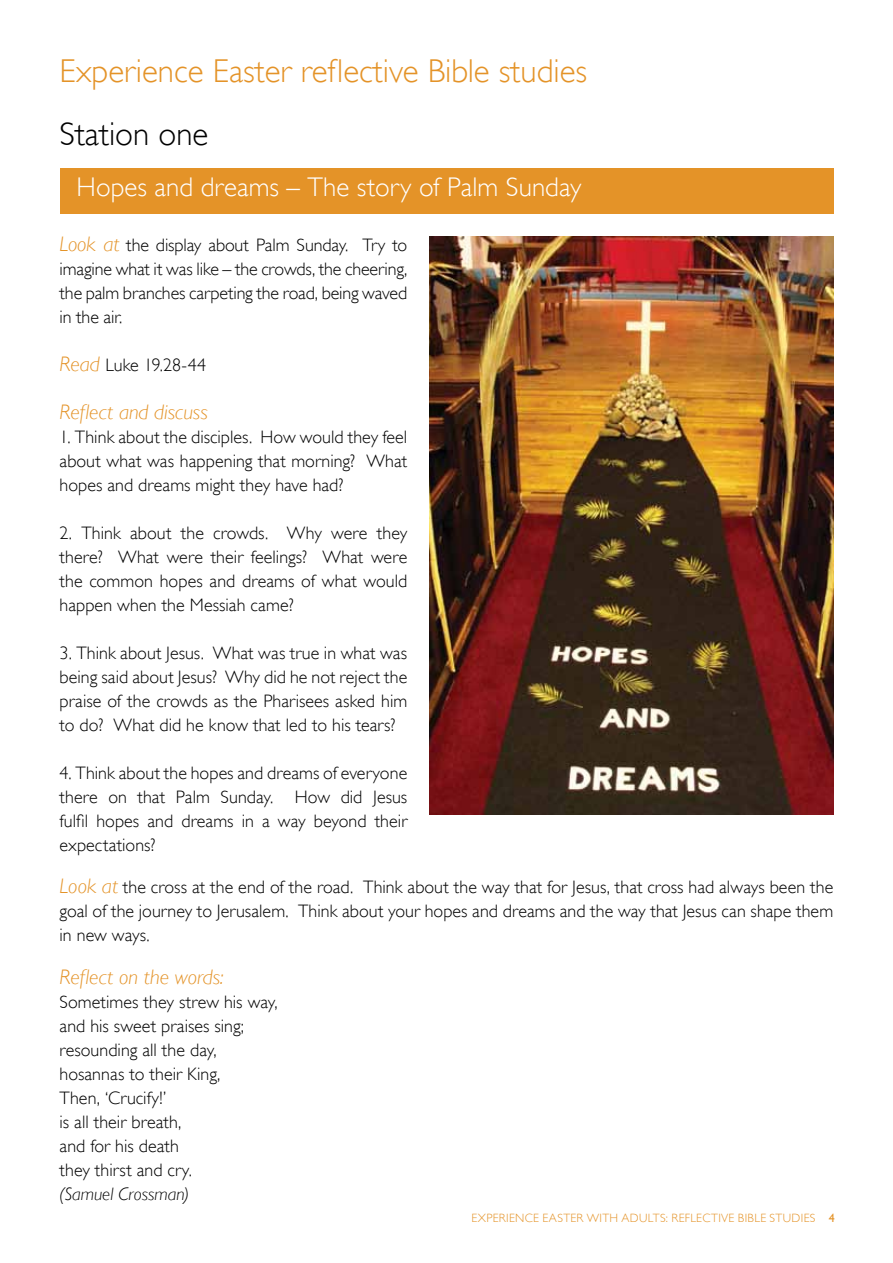
<style>
.page{position:relative;width:893px;height:1263px;background:#fff}
.page>*{position:absolute;margin:0;border:0;box-sizing:border-box;transform-origin:0 0}
.t1{font:300 33px "Gill Sans";color:#e49328}
.t2{font:300 33px "Gill Sans";color:#000}
.t3{font:300 27px "Gill Sans";color:#fff}
.t4{font:italic 300 21px "Gill Sans";letter-spacing:-.005em;color:#e49328}
.t5{font:300 18px/24px "Gill Sans";letter-spacing:.005em;color:#000;text-align:justify}
.t6{font:italic 300 18px "Gill Sans";color:#000}
.t7{font:300 12px "Gill Sans";letter-spacing:.03em;color:#e49328}
.t8{font:12px "Gill Sans";color:#e49328}
.s1{font-style:italic;font-size:21px;color:#e49328}
</style>
<div class="page">
<div style="left:60px;top:168px;width:773px;height:45px;background:#e49328"></div>
<img style="left:429px;top:236px;width:404px;height:578px">
<h1 class="t1" style="left:60px;top:52px;width:529px">Experience Easter reflective Bible studies</h1>
<h1 class="t2" style="left:60px;top:115px;width:150px">Station one</h1>
<h2 class="t3" style="left:77px;top:172px;width:506px">Hopes and dreams – The story of Palm Sunday</h2>
<p class="t5" style="left:60px;top:232px;width:349px"><span class="s1">Look at</span> the display about Palm Sunday. Try to imagine what it was like – the crowds, the cheering, the palm branches carpeting the road, being waved in the air.</p>
<p class="t5" style="left:60px;top:352px;width:148px"><span class="s1">Read</span> Luke 19.28-44</p>
<p class="t4" style="left:60px;top:400px;width:150px">Reflect and discuss</p>
<p class="t5" style="left:60px;top:424px;width:349px">1. Think about the disciples. How would they feel about what was happening that morning? What hopes and dreams might they have had?</p>
<p class="t5" style="left:60px;top:520px;width:349px">2. Think about the crowds. Why were they there? What were their feelings? What were the common hopes and dreams of what would happen when the Messiah came?</p>
<p class="t5" style="left:60px;top:640px;width:349px">3. Think about Jesus. What was true in what was being said about Jesus? Why did he not reject the praise of the crowds as the Pharisees asked him to do? What did he know that led to his tears?</p>
<p class="t5" style="left:60px;top:760px;width:349px">4. Think about the hopes and dreams of everyone there on that Palm Sunday. How did Jesus fulfil hopes and dreams in a way beyond their expectations?</p>
<p class="t5" style="left:60px;top:874px;width:775px"><span class="s1">Look at</span> the cross at the end of the road. Think about the way that for Jesus, that cross had always been the goal of the journey to Jerusalem. Think about your hopes and dreams and the way that Jesus can shape them in new ways.</p>
<p class="t4" style="left:60px;top:965px;width:166px">Reflect on the words:</p>
<p class="t5" style="left:60px;top:990px;width:220px;text-align:left">Sometimes they strew his way, and his sweet praises sing; resounding all the day, hosannas to their King,<br>Then, ‘Crucify!’<br>is all their breath,<br>and for his death<br>they thirst and cry.</p>
<p class="t6" style="left:60px;top:1184px;width:131px">(Samuel Crossman)</p>
<p class="t7" style="left:471px;top:1211px;width:46px">Experience</p>
<p class="t7" style="left:542px;top:1211px;width:15px">Easter</p>
<p class="t7" style="left:587px;top:1211px;width:112px">with ADULTS: reflect</p>
<p class="t7" style="left:718px;top:1211px;width:36px">ive bible</p>
<p class="t7" style="left:769px;top:1211px;width:9px">stud</p>
<p class="t7" style="left:801px;top:1211px;width:10px">ies</p>
<p class="t8" style="left:829px;top:1211px;width:7px">4</p>
</div>
